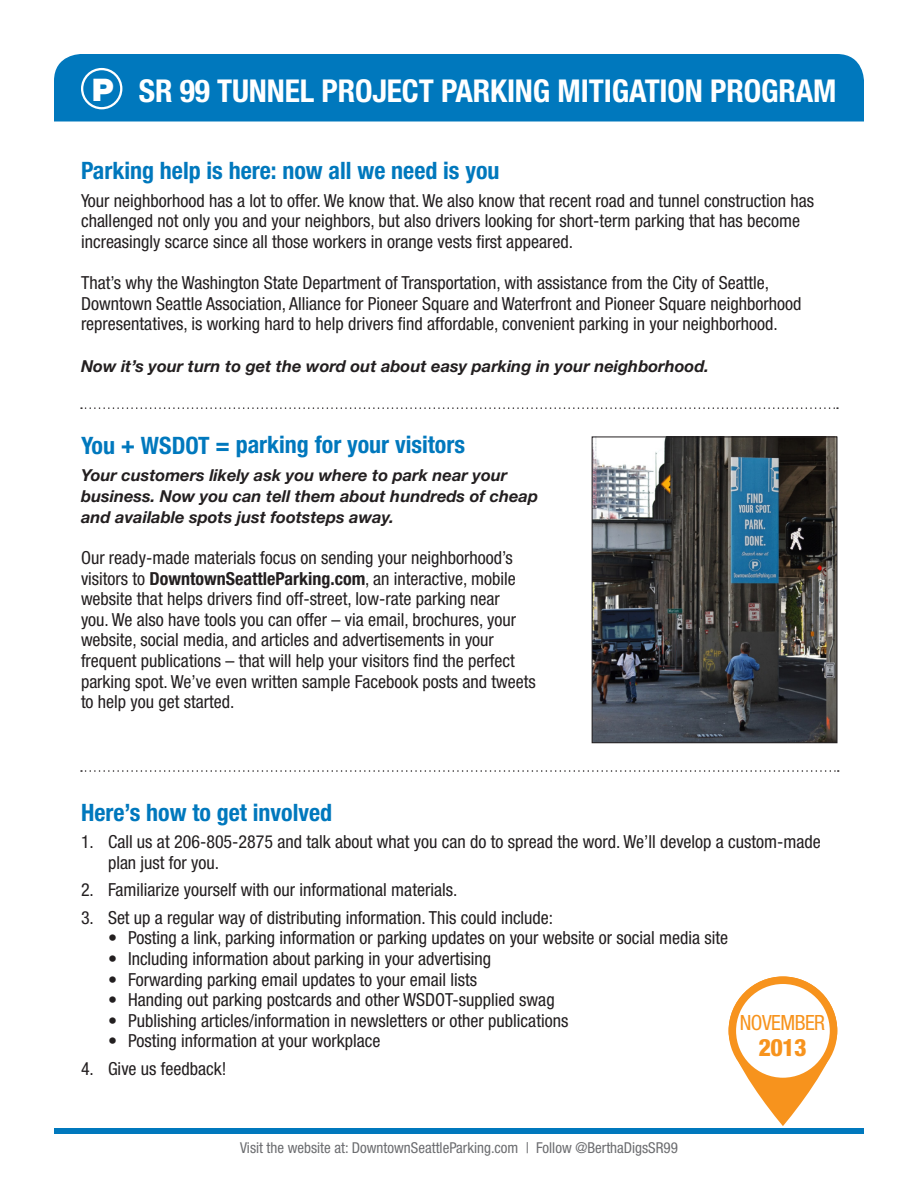
<style>
.page{position:relative;width:918px;height:1188px;background:#fff}
.page>*{position:absolute;margin:0;border:0;box-sizing:border-box;transform-origin:0 0}
.t1{font:700 condensed 31.5px "Helvetica Neue LT Std";letter-spacing:-.005em;color:#fff}
.t2{font:900 31.2px "Helvetica Neue LT Std";color:#fff}
.t3{font:700 condensed 24px "Helvetica Neue LT Std";color:#0078bd}
.t4{font:800 condensed 24px "Helvetica Neue LT Std";color:#f7931d}
.t5{font:condensed 21px "Helvetica Neue LT Std";letter-spacing:-.025em;color:#f7931d}
.t6{font:condensed 18px/20.7px "Helvetica Neue LT Std";color:#231f20}
.t7{font:italic 700 16.5px/20.7px "Helvetica Neue LT Std";color:#231f20}
.t8{font:condensed 15px "Helvetica Neue LT Std";color:#6c6d70}
.s1{font-weight:700}
</style>
<div class="page">
<div style="left:54px;top:54px;width:810px;height:68px;background:#0078bd"></div>
<div style="left:54px;top:1129px;width:810px;height:5px;background:#0078bd"></div>
<div style="left:81px;top:68px;width:41px;height:41px;border:2px solid #fff;border-radius:50%"></div>
<svg style="left:81px;top:407px;width:757px;height:2px"></svg>
<svg style="left:81px;top:770px;width:758px;height:2px"></svg>
<svg style="left:738px;top:986px;width:90px;height:126px;fill:#f7931d"></svg>
<div style="left:729px;top:977px;width:108px;height:144px;border:18px solid #f7931d;border-radius:45px"></div>
<div style="left:732px;top:980px;width:102px;height:101px;background:#fff;border-radius:50%"></div>
<div style="left:729px;top:976px;width:108px;height:109px;border:8px solid #f7931d;border-radius:50%"></div>
<img style="left:594px;top:439px;width:241px;height:302px">
<div style="left:592px;top:437px;width:245px;height:306px;border:1px solid #231f20"></div>
<p class="t2" style="left:92px;top:71px;width:23px">P</p>
<p class="t1" style="left:139px;top:72px;width:699px">SR 99 TUNNEL PROJECT PARKING MITIGATION PROGRAM</p>
<p class="t3" style="left:81px;top:156px;width:420px">Parking help is here: now all we need is you</p>
<p class="t6" style="left:81px;top:190px;width:735px">Your neighborhood has a lot to offer. We know that. We also know that recent road and tunnel construction has challenged not only you and your neighbors, but also drivers looking for short-term parking that has become increasingly scarce since all those workers in orange vests first appeared.</p>
<p class="t6" style="left:81px;top:272px;width:722px">That’s why the Washington State Department of Transportation, with assistance from the City of Seattle,<br>Downtown Seattle Association, Alliance for Pioneer Square and Waterfront and Pioneer Square neighborhood representatives, is working hard to help drivers find affordable, convenient parking in your neighborhood.</p>
<p class="t7" style="left:81px;top:355px;width:630px">Now it’s your turn to get the word out about easy parking in your neighborhood.</p>
<p class="t3" style="left:81px;top:430px;width:386px">You + WSDOT = parking for your visitors</p>
<p class="t7" style="left:81px;top:465px;width:459px">Your customers likely ask you where to park near your business. Now you can tell them about hundreds of cheap and available spots just footsteps away.</p>
<p class="t6" style="left:81px;top:547px;width:456px">Our ready-made materials focus on sending your neighborhood’s visitors to <span class="s1">DowntownSeattleParking.com</span>, an interactive, mobile website that helps drivers find off-street, low-rate parking near<br>you. We also have tools you can offer – via email, brochures, your website, social media, and articles and advertisements in your frequent publications – that will help your visitors find the perfect parking spot. We’ve even written sample Facebook posts and tweets to help you get started.</p>
<p class="t3" style="left:81px;top:798px;width:253px">Here’s how to get involved</p>
<p class="t6" style="left:108px;top:831px;width:714px;text-indent:-27px">1. Call us at 206-805-2875 and talk about what you can do to spread the word. We’ll develop a custom-made plan just for you.</p>
<p class="t6" style="left:81px;top:879px;width:378px">2. Familiarize yourself with our informational materials.</p>
<p class="t6" style="left:81px;top:907px;width:474px">3. Set up a regular way of distributing information. This could include:</p>
<p class="t6" style="left:108px;top:927px;width:622px">• Posting a link, parking information or parking updates on your website or social media site</p>
<p class="t6" style="left:108px;top:948px;width:385px">• Including information about parking in your advertising</p>
<p class="t6" style="left:108px;top:969px;width:371px">• Forwarding parking email updates to your email lists</p>
<p class="t6" style="left:108px;top:989px;width:448px">• Handing out parking postcards and other WSDOT-supplied swag</p>
<p class="t6" style="left:108px;top:1010px;width:462px">• Publishing articles/information in newsletters or other publications</p>
<p class="t6" style="left:108px;top:1031px;width:274px">• Posting information at your workplace</p>
<p class="t6" style="left:81px;top:1058px;width:147px">4. Give us feedback!</p>
<p class="t5" style="left:740px;top:1011px;width:87px">NOVEMBER</p>
<p class="t4" style="left:758px;top:1033px;width:50px">2013</p>
<p class="t8" style="left:240px;top:1139px;width:439px">Visit the website at: DowntownSeattleParking.com | Follow @BerthaDigsSR99</p>
</div>
